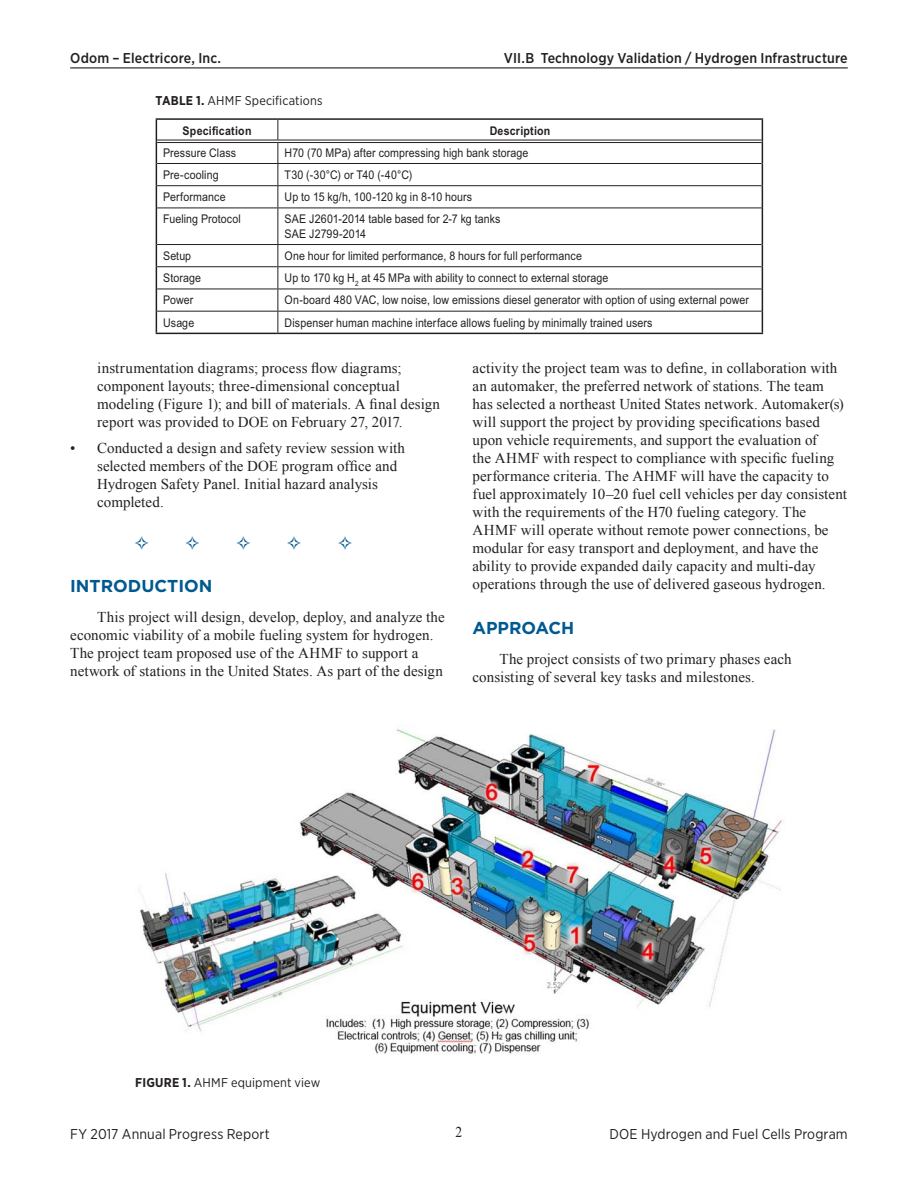
<style>
.page{position:relative;width:918px;height:1188px;background:#fff}
.page>*{position:absolute;margin:0;border:0;box-sizing:border-box;transform-origin:0 0}
._1_Object_Head_Blue{font:700 17.25px "Gotham";color:#005990}
._1_Body_text{font:15px/18px "Times New Roman";letter-spacing:.005em;color:#231f20}
._1_Body_text-2{font:15px "Times New Roman";letter-spacing:.005em;color:#231f20;scale:.9 1}
.t1{font:500 14.25px "Gotham Narrow";letter-spacing:.01em;color:#231f20}
.t2{font:14.25px "Gotham Narrow";letter-spacing:.01em;color:#231f20}
._1_Table_Title{font:12.75px "Gotham Narrow";letter-spacing:.015em;color:#231f20}
._1_FigureTitle{font:12.75px "Gotham Narrow";letter-spacing:.015em;color:#231f20}
._1_Table_cell{font:12px "Arial Narrow MT Pro";letter-spacing:.01em;color:#231f20;scale:1.08 1}
._1_Table_heading{font:700 12px "Arial Narrow MT Pro";letter-spacing:.02em;color:#231f20;scale:1.08 1}
.s1{font-weight:700}
</style>
<div class="page">
<hr style="left:70px;top:67px;width:778px;height:1px;background:#231f20">
<hr style="left:156px;top:208px;width:1px;height:37px;background:#231f20">
<hr style="left:762px;top:208px;width:1px;height:37px;background:#231f20">
<svg style="left:156px;top:245px;width:1px;height:88px"></svg>
<svg style="left:762px;top:245px;width:1px;height:88px"></svg>
<hr style="left:156px;top:333px;width:122px;height:1px;background:#231f20">
<hr style="left:278px;top:333px;width:485px;height:1px;background:#231f20">
<hr style="left:157px;top:163px;width:121px;height:1px;background:#231f20">
<hr style="left:278px;top:163px;width:484px;height:1px;background:#231f20">
<hr style="left:157px;top:185px;width:121px;height:1px;background:#231f20">
<hr style="left:278px;top:185px;width:484px;height:1px;background:#231f20">
<hr style="left:157px;top:208px;width:121px;height:1px;background:#231f20">
<hr style="left:278px;top:208px;width:484px;height:1px;background:#231f20">
<hr style="left:278px;top:208px;width:1px;height:36px;background:#231f20">
<hr style="left:157px;top:244px;width:121px;height:1px;background:#231f20">
<hr style="left:278px;top:244px;width:484px;height:1px;background:#231f20">
<hr style="left:157px;top:266px;width:121px;height:1px;background:#231f20">
<hr style="left:278px;top:266px;width:484px;height:1px;background:#231f20">
<hr style="left:157px;top:289px;width:121px;height:1px;background:#231f20">
<hr style="left:278px;top:289px;width:484px;height:1px;background:#231f20">
<hr style="left:157px;top:311px;width:121px;height:1px;background:#231f20">
<hr style="left:278px;top:311px;width:484px;height:1px;background:#231f20">
<svg style="left:278px;top:245px;width:1px;height:88px"></svg>
<hr style="left:156px;top:118px;width:122px;height:2px;background:#231f20">
<svg style="left:156px;top:120px;width:1px;height:88px"></svg>
<hr style="left:278px;top:118px;width:485px;height:2px;background:#231f20">
<svg style="left:762px;top:120px;width:1px;height:88px"></svg>
<svg style="left:278px;top:120px;width:1px;height:88px"></svg>
<hr style="left:157px;top:140px;width:121px;height:1px;background:#231f20">
<hr style="left:157px;top:142px;width:121px;height:1px;background:#231f20">
<hr style="left:278px;top:140px;width:484px;height:1px;background:#231f20">
<hr style="left:278px;top:142px;width:484px;height:1px;background:#231f20">
<img style="left:140px;top:729px;width:642px;height:325px">
<p class="t1" style="left:70px;top:49px;width:152px">Odom – Electricore, Inc.</p>
<p class="t1" style="left:504px;top:49px;width:345px">VII.B Technology Validation / Hydrogen Infrastructure</p>
<p class="_1_Table_Title" style="left:156px;top:92px;width:168px"><span class="s1">TABLE 1.</span> AHMF Specifications</p>
<p class="_1_Table_heading" style="left:183px;top:123px;width:65px">Specification</p>
<p class="_1_Table_heading" style="left:490px;top:123px;width:58px">Description</p>
<p class="_1_Table_cell" style="left:163px;top:145px;width:69px">Pressure Class</p>
<p class="_1_Table_cell" style="left:285px;top:145px;width:227px">H70 (70 MPa) after compressing high bank storage</p>
<p class="_1_Table_cell" style="left:163px;top:167px;width:53px">Pre-cooling</p>
<p class="_1_Table_cell" style="left:285px;top:167px;width:120px">T30 (-30°C) or T40 (-40°C)</p>
<p class="_1_Table_cell" style="left:163px;top:189px;width:59px">Performance</p>
<p class="_1_Table_cell" style="left:285px;top:189px;width:175px">Up to 15 kg/h, 100-120 kg in 8-10 hours</p>
<p class="_1_Table_cell" style="left:163px;top:212px;width:73px">Fueling Protocol</p>
<p class="_1_Table_cell" style="left:285px;top:212px;width:201px">SAE J2601-2014 table based for 2-7 kg tanks</p>
<p class="_1_Table_cell" style="left:285px;top:226px;width:77px">SAE J2799-2014</p>
<p class="_1_Table_cell" style="left:163px;top:248px;width:27px">Setup</p>
<p class="_1_Table_cell" style="left:285px;top:248px;width:277px">One hour for limited performance, 8 hours for full performance</p>
<p class="_1_Table_cell" style="left:163px;top:270px;width:37px">Storage</p>
<p class="_1_Table_cell" style="left:285px;top:270px;width:301px">Up to 170 kg H<sub>2</sub> at 45 MPa with ability to connect to external storage</p>
<p class="_1_Table_cell" style="left:163px;top:293px;width:30px">Power</p>
<p class="_1_Table_cell" style="left:285px;top:293px;width:432px">On-board 480 VAC, low noise, low emissions diesel generator with option of using external power</p>
<p class="_1_Table_cell" style="left:163px;top:315px;width:30px">Usage</p>
<p class="_1_Table_cell" style="left:285px;top:315px;width:342px">Dispenser human machine interface allows fueling by minimally trained users</p>
<p class="_1_Body_text" style="left:97px;top:359px;width:344px">instrumentation diagrams; process flow diagrams; component layouts; three-dimensional conceptual modeling (Figure 1); and bill of materials. A final design report was provided to DOE on February 27, 2017.</p>
<p class="_1_Body_text" style="left:97px;top:439px;width:309px;text-indent:-27px">• Conducted a design and safety review session with selected members of the DOE program office and Hydrogen Safety Panel. Initial hazard analysis completed.</p>
<p class="_1_Object_Head_Blue" style="left:70px;top:575px;width:144px">INTRODUCTION</p>
<p class="_1_Body_text" style="left:70px;top:608px;width:376px;text-indent:27px">This project will design, develop, deploy, and analyze the economic viability of a mobile fueling system for hydrogen.<br>The project team proposed use of the AHMF to support a network of stations in the United States. As part of the design</p>
<p class="_1_Body_text" style="left:472px;top:359px;width:376px">activity the project team was to define, in collaboration with an automaker, the preferred network of stations. The team has selected a northeast United States network. Automaker(s) will support the project by providing specifications based upon vehicle requirements, and support the evaluation of<br>the AHMF with respect to compliance with specific fueling performance criteria. The AHMF will have the capacity to fuel approximately 10–20 fuel cell vehicles per day consistent with the requirements of the H70 fueling category. The AHMF will operate without remote power connections, be modular for easy transport and deployment, and have the ability to provide expanded daily capacity and multi-day operations through the use of delivered gaseous hydrogen.</p>
<p class="_1_Object_Head_Blue" style="left:472px;top:616px;width:103px">APPROACH</p>
<p class="_1_Body_text" style="left:472px;top:650px;width:321px;text-indent:27px">The project consists of two primary phases each consisting of several key tasks and milestones.</p>
<p class="_1_FigureTitle" style="left:135px;top:1074px;width:187px"><span class="s1">FIGURE 1.</span> AHMF equipment view</p>
<p class="t2" style="left:70px;top:1125px;width:201px">FY 2017 Annual Progress Report</p>
<p class="_1_Body_text-2" style="left:456px;top:1122px;width:9px">2</p>
<p class="t2" style="left:610px;top:1125px;width:240px">DOE Hydrogen and Fuel Cells Program</p>
</div>
